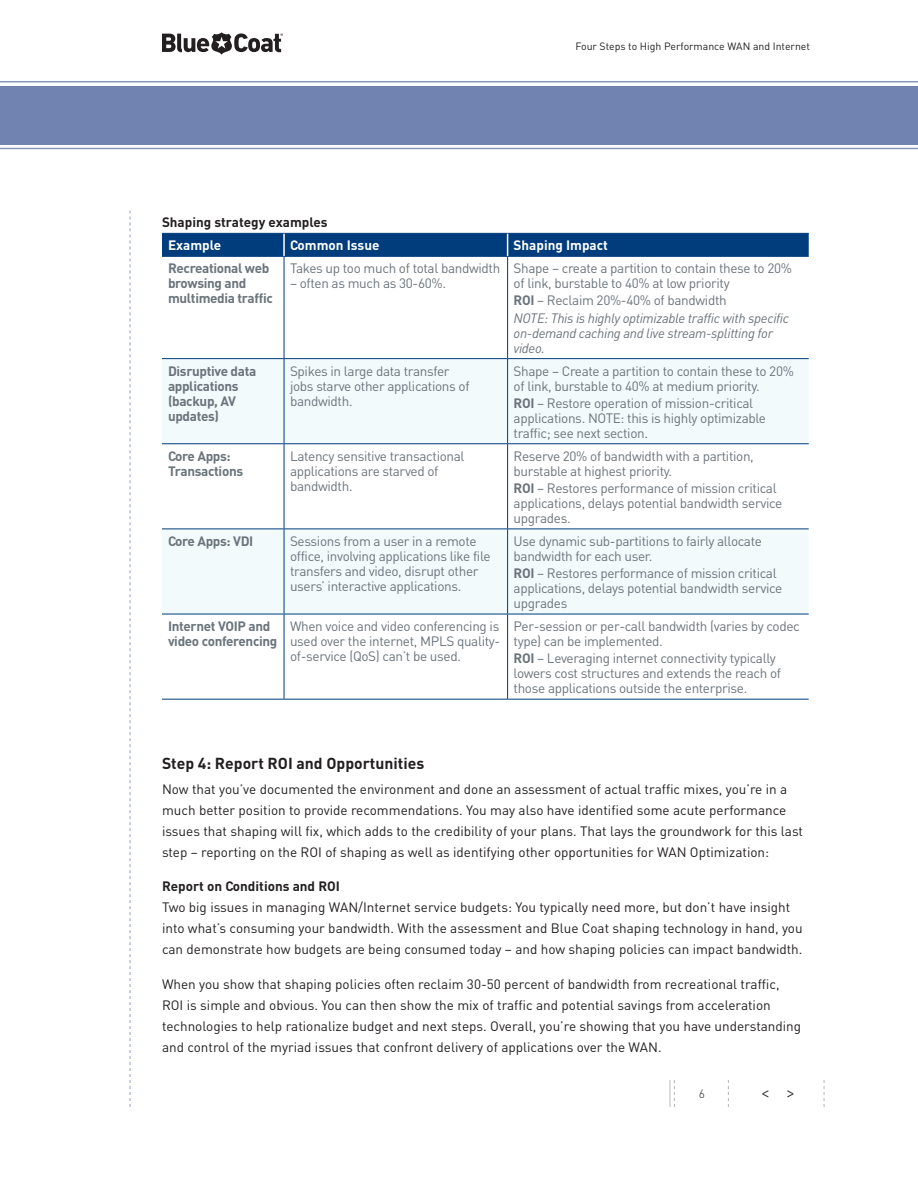
<style>
.page{position:relative;width:918px;height:1188px;background:#fff}
.page>*{position:absolute;margin:0;border:0;box-sizing:border-box;transform-origin:0 0}
.t1{font:300 19.5px "DIN";color:#231f20}
.Body_Header{font:700 15.75px "DIN";color:#231f20}
.table_copy{font:13.5px/15px "DIN";letter-spacing:-.025em;color:#6a747b}
.BodyCopy_1{font:13.5px/21px "DIN";color:#231f20}
.table_copy-2{font:700 13.5px/15px "DIN";letter-spacing:-.025em;color:#6a747b}
.table_copy-3{font:italic 13.5px/15px "DIN";letter-spacing:-.025em;color:#6a747b}
.Bodybold{font:700 13.5px "DIN";color:#231f20}
.Table_header{font:700 13.5px "DIN";color:#fff}
.t2{font:300 12px "DIN";color:#231f20}
.t3{font:10.5px "DIN";color:#231f20}
.s1{font-weight:700}
</style>
<div class="page">
<hr style="left:0;top:81px;width:918px;height:1px;background:#8696bf">
<hr style="left:0;top:148px;width:918px;height:1px;background:#8696bf">
<div style="left:0;top:86px;width:918px;height:58px;background:#7183b1"></div>
<svg style="left:129px;top:211px;width:2px;height:896px"></svg>
<svg style="left:728px;top:1080px;width:1px;height:27px"></svg>
<svg style="left:824px;top:1080px;width:1px;height:27px"></svg>
<svg style="left:670px;top:1080px;width:5px;height:27px"></svg>
<svg style="left:162px;top:32px;width:121px;height:23px"></svg>
<svg style="left:162px;top:359px;width:647px;height:255px;fill:#f3fafc"></svg>
<hr style="left:162px;top:256px;width:122px;height:1px;background:#013d7d">
<hr style="left:284px;top:256px;width:224px;height:1px;background:#013d7d">
<hr style="left:284px;top:257px;width:1px;height:101px;background:#013d7d">
<hr style="left:508px;top:256px;width:301px;height:1px;background:#013d7d">
<hr style="left:507px;top:257px;width:1px;height:101px;background:#013d7d">
<hr style="left:162px;top:358px;width:122px;height:1px;background:#013d7d">
<hr style="left:284px;top:358px;width:224px;height:1px;background:#013d7d">
<hr style="left:284px;top:359px;width:1px;height:84px;background:#013d7d">
<hr style="left:508px;top:358px;width:301px;height:1px;background:#013d7d">
<hr style="left:507px;top:359px;width:1px;height:84px;background:#013d7d">
<hr style="left:162px;top:443px;width:122px;height:1px;background:#013d7d">
<hr style="left:284px;top:443px;width:224px;height:1px;background:#013d7d">
<hr style="left:284px;top:444px;width:1px;height:85px;background:#013d7d">
<hr style="left:508px;top:443px;width:301px;height:1px;background:#013d7d">
<hr style="left:507px;top:444px;width:1px;height:85px;background:#013d7d">
<hr style="left:162px;top:529px;width:122px;height:1px;background:#013d7d">
<hr style="left:284px;top:529px;width:224px;height:1px;background:#013d7d">
<hr style="left:284px;top:529px;width:1px;height:85px;background:#013d7d">
<hr style="left:508px;top:529px;width:301px;height:1px;background:#013d7d">
<hr style="left:507px;top:529px;width:1px;height:85px;background:#013d7d">
<hr style="left:162px;top:614px;width:122px;height:1px;background:#013d7d">
<hr style="left:284px;top:614px;width:224px;height:1px;background:#013d7d">
<hr style="left:284px;top:614px;width:1px;height:85px;background:#013d7d">
<hr style="left:508px;top:614px;width:301px;height:1px;background:#013d7d">
<hr style="left:507px;top:614px;width:1px;height:85px;background:#013d7d">
<hr style="left:162px;top:699px;width:122px;height:1px;background:#013d7d">
<hr style="left:284px;top:699px;width:224px;height:1px;background:#013d7d">
<hr style="left:508px;top:699px;width:301px;height:1px;background:#013d7d">
<div style="left:162px;top:233px;width:647px;height:23px;background:#013d7d"></div>
<p class="t3" style="left:575px;top:39px;width:236px">Four Steps to High Performance WAN and Internet</p>
<p class="Bodybold" style="left:162px;top:213px;width:167px">Shaping strategy examples</p>
<p class="Table_header" style="left:168px;top:236px;width:55px">Example</p>
<p class="Table_header" style="left:290px;top:236px;width:91px">Common Issue</p>
<p class="Table_header" style="left:514px;top:236px;width:96px">Shaping Impact</p>
<p class="table_copy-2" style="left:168px;top:260px;width:106px">Recreational web browsing and multimedia traffic</p>
<p class="table_copy" style="left:290px;top:260px;width:212px">Takes up too much of total bandwidth</p>
<p class="table_copy" style="left:514px;top:260px;width:280px">Shape – create a partition to contain these to 20% of link, burstable to 40% at low priority</p>
<p class="table_copy" style="left:514px;top:293px;width:215px"><span class="s1">ROI</span> – Reclaim 20%-40% of bandwidth</p>
<p class="table_copy-3" style="left:514px;top:310px;width:277px">NOTE: This is highly optimizable traffic with specific on-demand caching and live stream-splitting for video.</p>
<p class="table_copy" style="left:290px;top:275px;width:158px">– often as much as 30-60%.</p>
<p class="table_copy-2" style="left:168px;top:363px;width:90px">Disruptive data applications (backup, AV updates)</p>
<p class="table_copy" style="left:290px;top:363px;width:181px">Spikes in large data transfer jobs starve other applications of bandwidth.</p>
<p class="table_copy" style="left:514px;top:363px;width:282px">Shape – Create a partition to contain these to 20% of link, burstable to 40% at medium priority.</p>
<p class="table_copy" style="left:514px;top:395px;width:254px"><span class="s1">ROI</span> – Restore operation of mission-critical applications. NOTE: this is highly optimizable traffic; see next section.</p>
<p class="table_copy-2" style="left:168px;top:448px;width:77px">Core Apps:<br>Transactions</p>
<p class="table_copy" style="left:290px;top:448px;width:176px">Latency sensitive transactional applications are starved of bandwidth.</p>
<p class="table_copy" style="left:514px;top:448px;width:242px">Reserve 20% of bandwidth with a partition, burstable at highest priority.</p>
<p class="table_copy" style="left:514px;top:480px;width:270px"><span class="s1">ROI</span> – Restores performance of mission critical applications, delays potential bandwidth service upgrades.</p>
<p class="table_copy-2" style="left:168px;top:533px;width:87px">Core Apps: VDI</p>
<p class="table_copy" style="left:290px;top:533px;width:202px">Sessions from a user in a remote office, involving applications like file transfers and video, disrupt other users’ interactive applications.</p>
<p class="table_copy" style="left:514px;top:533px;width:250px">Use dynamic sub-partitions to fairly allocate bandwidth for each user.</p>
<p class="table_copy" style="left:514px;top:565px;width:270px"><span class="s1">ROI</span> – Restores performance of mission critical applications, delays potential bandwidth service upgrades</p>
<p class="table_copy-2" style="left:168px;top:618px;width:111px">Internet VOIP and video conferencing</p>
<p class="table_copy" style="left:290px;top:618px;width:212px;text-align:justify">When voice and video conferencing is used over the internet, MPLS quality&shy;of-service (QoS) can’t be used.</p>
<p class="table_copy" style="left:514px;top:618px;width:288px">Per-session or per-call bandwidth (varies by codec type) can be implemented.</p>
<p class="table_copy" style="left:514px;top:650px;width:269px"><span class="s1">ROI</span> – Leveraging internet connectivity typically lowers cost structures and extends the reach of those applications outside the enterprise.</p>
<p class="Body_Header" style="left:162px;top:753px;width:264px">Step 4: Report ROI and Opportunities</p>
<p class="BodyCopy_1" style="left:162px;top:778px;width:643px">Now that you’ve documented the environment and done an assessment of actual traffic mixes, you’re in a much better position to provide recommendations. You may also have identified some acute performance issues that shaping will fix, which adds to the credibility of your plans. That lays the groundwork for this last step – reporting on the ROI of shaping as well as identifying other opportunities for WAN Optimization:</p>
<p class="Bodybold" style="left:162px;top:877px;width:179px">Report on Conditions and ROI</p>
<p class="BodyCopy_1" style="left:162px;top:896px;width:642px">Two big issues in managing WAN/Internet service budgets: You typically need more, but don’t have insight into what’s consuming your bandwidth. With the assessment and Blue Coat shaping technology in hand, you can demonstrate how budgets are being consumed today – and how shaping policies can impact bandwidth.</p>
<p class="BodyCopy_1" style="left:162px;top:973px;width:641px">When you show that shaping policies often reclaim 30-50 percent of bandwidth from recreational traffic, ROI is simple and obvious. You can then show the mix of traffic and potential savings from acceleration technologies to help rationalize budget and next steps. Overall, you’re showing that you have understanding and control of the myriad issues that confront delivery of applications over the WAN.</p>
<p class="t2" style="left:699px;top:1086px;width:8px">6</p>
<h1 class="t1" style="left:761px;top:1079px;width:36px">&lt; &gt;</h1>
</div>
